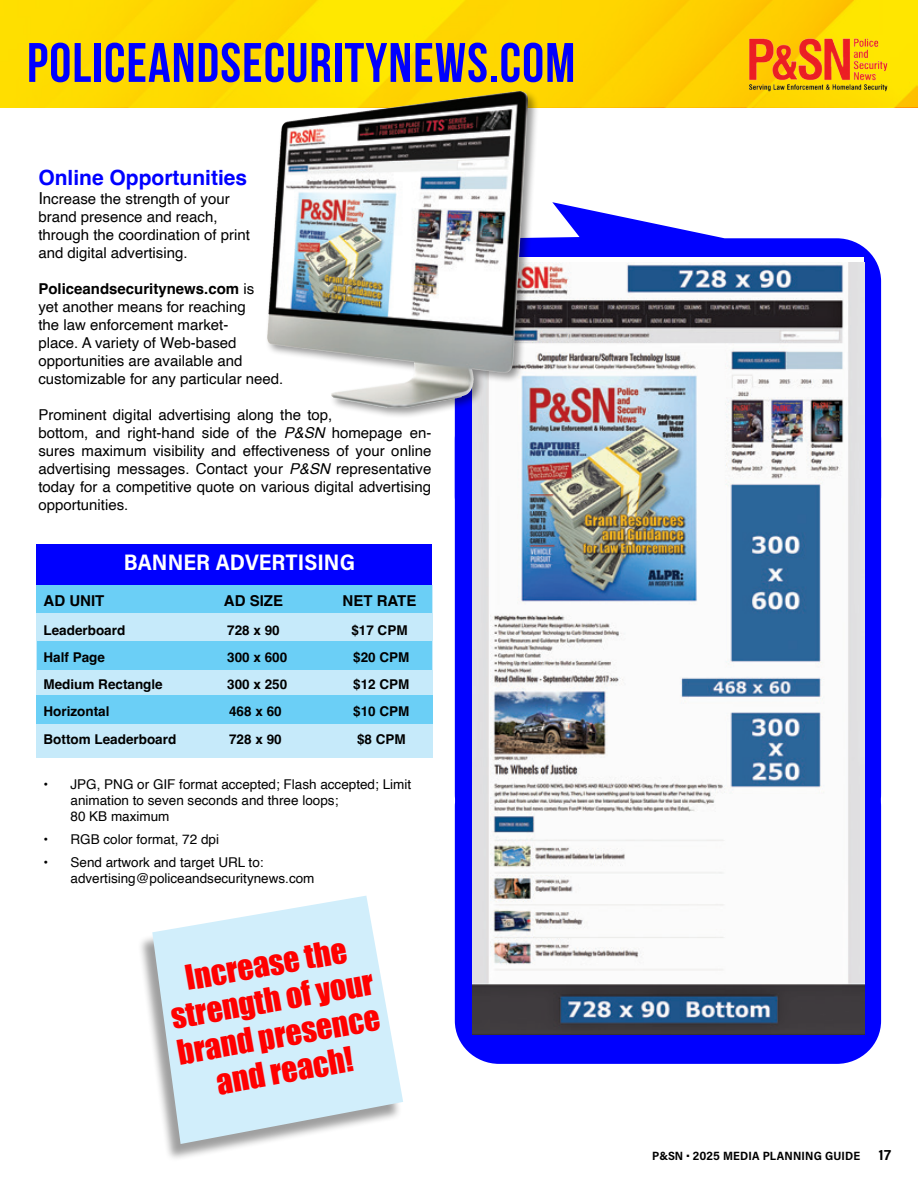
<style>
.page{position:relative;width:918px;height:1188px;background:#fff}
.page>*{position:absolute;margin:0;border:0;box-sizing:border-box;transform-origin:0 0}
.t1{font:700 55.5px "Bebas Neue";letter-spacing:.02em;color:#00f}
.t2{font:31.5px "Impact";color:#f00}
.t3{font:700 22.5px "Acumin Pro Semi Cond";color:#fff}
.t4{font:700 21px "Helvetica";color:#00f}
.t5{font:15px/18px "Helvetica";color:#000}
.t6{font:700 15px "Helvetica";color:#000}
.t7{font:13.5px/16.2px "Helvetica";color:#000}
.t8{font:700 13.5px "Helvetica";color:#000}
.t9{font:700 12px "Acumin Pro Semi Cond";letter-spacing:.015em;color:#000}
.s1{font-size:16.5px}
.s2{font-weight:700}
.s3{font-style:italic}
.s4{font-size:15px}
</style>
<div class="page">
<svg style="left:0;top:0;width:918px;height:107px;fill:#fed800"></svg>
<img style="left:744px;top:18px;width:150px;height:81px">
<svg style="left:539px;top:202px;width:342px;height:110px"></svg>
<div style="left:455px;top:863px;width:426px;height:201px;background:#00f"></div>
<div style="left:455px;top:312px;width:426px;height:551px;background:#00f"></div>
<div style="left:36px;top:585px;width:396px;height:173px;background:#c6eafa"></div>
<div style="left:36px;top:584px;width:395px;height:29px;background:#6bcff6"></div>
<div style="left:37px;top:642px;width:394px;height:28px;background:#6bcff6"></div>
<div style="left:36px;top:696px;width:396px;height:28px;background:#6bcff6"></div>
<img style="left:472px;top:262px;width:392px;height:773px">
<div style="left:265px;top:89px;width:274px;height:330px;background:#000;opacity:.41"></div>
<img style="left:268px;top:92px;width:260px;height:316px">
<div style="left:36px;top:544px;width:395px;height:40px;background:#00f"></div>
<div style="left:137px;top:900px;width:266px;height:262px;background:#000;opacity:.38"></div>
<svg style="left:152px;top:896px;width:251px;height:248px;fill:#d1eefb"></svg>
<p class="t1" style="left:27px;top:32px;width:550px">POLICEANDSECURITYNEWS.COM</p>
<p class="t4" style="left:38px;top:165px;width:210px">Online Opportunities</p>
<p class="t5" style="left:38px;top:191px;width:213px"><span class="s1">I</span>ncrease the strength of your brand presence and reach, through the coordination of print and digital advertising.</p>
<p class="t5" style="left:38px;top:281px;width:247px"><span class="s2">Policeandsecuritynews.com</span> is<br>yet another means for reaching<br>the law enforcement market-<br>place. A variety of Web-based opportunities are available and customizable for any particular need.</p>
<p class="t5" style="left:38px;top:407px;width:394px">Prominent digital advertising along the top,<br>bottom, and right-hand side of the <span class="s3">P&amp;SN</span> homepage en&shy;sures maximum visibility and effectiveness of your online advertising messages. Contact your <span class="s3">P&amp;SN</span> representative today for a competitive quote on various digital advertising opportunities.</p>
<p class="t3" style="left:124px;top:546px;width:233px">BANNER ADVERTISING</p>
<p class="t6" style="left:44px;top:592px;width:62px">AD UNIT</p>
<p class="t6" style="left:224px;top:592px;width:61px">AD SIZE</p>
<p class="t6" style="left:343px;top:592px;width:75px">NET RATE</p>
<p class="t8" style="left:44px;top:622px;width:83px">Leaderboard</p>
<p class="t8" style="left:227px;top:622px;width:54px">728 x 90</p>
<p class="t8" style="left:351px;top:622px;width:58px">$17 CPM</p>
<p class="t8" style="left:44px;top:649px;width:63px">Half Page</p>
<p class="t8" style="left:227px;top:649px;width:62px">300 x 600</p>
<p class="t8" style="left:353px;top:649px;width:58px">$20 CPM</p>
<p class="t8" style="left:44px;top:676px;width:121px">Medium Rectangle</p>
<p class="t8" style="left:227px;top:676px;width:62px">300 x 250</p>
<p class="t8" style="left:353px;top:676px;width:58px">$12 CPM</p>
<p class="t8" style="left:44px;top:703px;width:68px">Horizontal</p>
<p class="t8" style="left:229px;top:703px;width:54px">468 x 60</p>
<p class="t8" style="left:353px;top:703px;width:58px">$10 CPM</p>
<p class="t8" style="left:44px;top:731px;width:134px">Bottom Leaderboard</p>
<p class="t8" style="left:229px;top:731px;width:54px">728 x 90</p>
<p class="t8" style="left:357px;top:731px;width:50px">$8 CPM</p>
<p class="t7" style="left:71px;top:776px;width:342px;text-indent:-27px">• JPG, PNG or GIF format accepted; Flash accepted; Limit animation to seven seconds and three loops;<br>80 KB maximum</p>
<p class="t7" style="left:44px;top:832px;width:177px">• RGB color format, 72 dpi</p>
<p class="t7" style="left:71px;top:854px;width:246px;text-indent:-27px">• Send artwork and target URL to: advertising@policeandsecuritynews.com</p>
<p class="t2" style="left:182px;top:954px;width:165px;rotate:-10deg">Increase the</p>
<p class="t2" style="left:167px;top:993px;width:206px;rotate:-10deg">strength of your</p>
<p class="t2" style="left:174px;top:1029px;width:206px;rotate:-10deg">brand presence</p>
<p class="t2" style="left:213px;top:1058px;width:140px;rotate:-10deg">and reach!</p>
<p class="t9" style="left:652px;top:1147px;width:240px">P&amp;SN • 2025 MEDIA PLANNING GUIDE <span class="s4">17</span></p>
</div>
